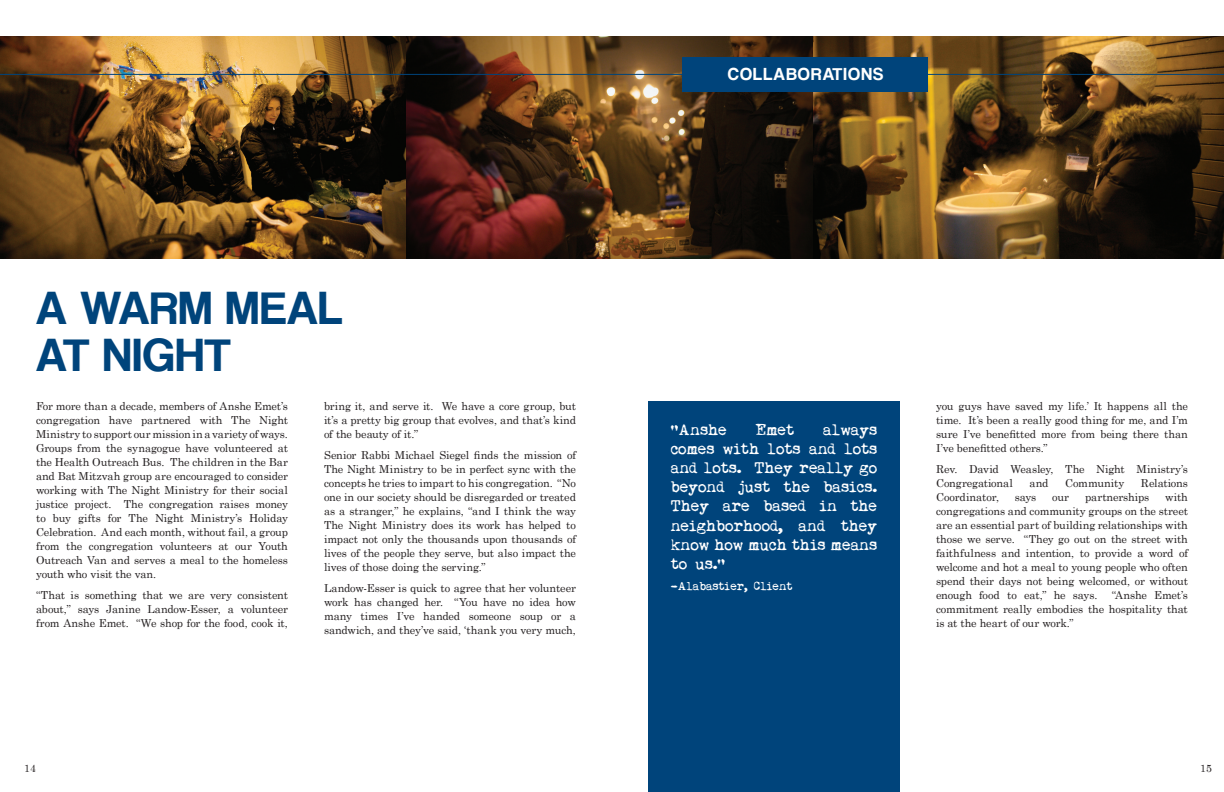
<style>
.page{position:relative;width:1224px;height:792px;background:#fff}
.page>*{position:absolute;margin:0;border:0;box-sizing:border-box;transform-origin:0 0}
.t1{font:48px "Coolvetica Rg";color:#00447b}
.t2{font:18px "Coolvetica Rg";letter-spacing:.07em;color:#fff}
.t3{font:16px/19.2px "My Underwood";color:#fff;text-align:justify}
.t4{font:12px "My Underwood";color:#fff}
.t5{font:11px/14px "Century Schoolbook";letter-spacing:-.015em;color:#231f20;text-align:justify}
.t6{font:10.5px "Century Schoolbook";color:#231f20}
</style>
<div class="page">
<img style="left:0;top:36px;width:814px;height:223px">
<img style="left:814px;top:36px;width:410px;height:223px">
<hr style="left:0;top:74px;width:1224px;height:1px;background:#00447b">
<div style="left:682px;top:57px;width:246px;height:35px;background:#00447b"></div>
<div style="left:648px;top:401px;width:252px;height:391px;background:#00447b"></div>
<h1 class="t1" style="left:36px;top:280px;width:79px">A WARM</h1>
<h1 class="t1" style="left:226px;top:280px;width:30px">MEAL</h1>
<h1 class="t1" style="left:36px;top:327px;width:94px">AT NIGHT</h1>
<p class="t5" style="left:36px;top:398px;width:254px">For more than a decade, members of Anshe Emet’s congregation have partnered with The Night Ministry to support our mission in a variety of ways.<br>Groups from the synagogue have volunteered at the Health Outreach Bus. The children in the Bar and Bat Mitzvah group are encouraged to consider working with The Night Ministry for their social justice project. The congregation raises money to buy gifts for The Night Ministry’s Holiday Celebration. And each month, without fail, a group from the congregation volunteers at our Youth Outreach Van and serves a meal to the homeless youth who visit the van.</p>
<p class="t5" style="left:36px;top:587px;width:253px">“That is something that we are very consistent about,” says Janine Landow-Esser, a volunteer from Anshe Emet. “We shop for the food, cook it,</p>
<p class="t5" style="left:324px;top:398px;width:253px">bring it, and serve it. We have a core group, but it’s a pretty big group that evolves, and that’s kind of the beauty of it.”</p>
<p class="t5" style="left:324px;top:447px;width:254px">Senior Rabbi Michael Siegel finds the mission of The Night Ministry to be in perfect sync with the concepts he tries to impart to his congregation. “No one in our society should be disregarded or treated as a stranger,” he explains, “and I think the way The Night Ministry does its work has helped to impact not only the thousands upon thousands of lives of the people they serve, but also impact the lives of those doing the serving.”</p>
<p class="t5" style="left:324px;top:580px;width:253px">Landow-Esser is quick to agree that her volunteer work has changed her. “You have no idea how many times I’ve handed someone soup or a sandwich, and they’ve said, ‘thank you very much,</p>
<h2 class="t2" style="left:728px;top:64px;width:157px">COLLABORATIONS</h2>
<h3 class="t3" style="left:671px;top:420px;width:57px">“Anshe</h3>
<h3 class="t3" style="left:756px;top:420px;width:40px">Emet</h3>
<h3 class="t3" style="left:671px;top:420px;width:208px;text-indent:152px">always comes with lots and lots and lots. They really go beyond just the basics.<br>They are based in the neighborhood, and they know how much this means to us.“</h3>
<p class="t4" style="left:671px;top:579px;width:123px">-Alabastier, Client</p>
<p class="t5" style="left:936px;top:398px;width:254px">you guys have saved my life.’ It happens all the time. It’s been a really good thing for me, and I’m sure I’ve benefitted more from being there than I’ve benefitted others.”</p>
<p class="t5" style="left:936px;top:461px;width:254px">Rev. David Weasley, The Night Ministry’s<br>Congregational</p>
<p class="t5" style="left:1030px;top:475px;width:20px">and</p>
<p class="t5" style="left:1065px;top:475px;width:61px">Community</p>
<p class="t5" style="left:1141px;top:475px;width:49px">Relations</p>
<p class="t5" style="left:936px;top:489px;width:65px">Coordinator,</p>
<p class="t5" style="left:1015px;top:489px;width:23px">says</p>
<p class="t5" style="left:1052px;top:489px;width:18px">our</p>
<p class="t5" style="left:1085px;top:489px;width:66px">partnerships</p>
<p class="t5" style="left:936px;top:489px;width:254px;text-indent:229px">with congregations and community groups on the street are an essential part of building relationships with those we serve. “They go out on the street with faithfulness and intention, to provide a word of welcome and hot a meal to young people who often spend their days not being welcomed, or without enough food to eat,” he says.</p>
<p class="t5" style="left:936px;top:587px;width:253px;text-indent:176px">“Anshe Emet’s commitment really embodies the hospitality that is at the heart of our work.”</p>
<p class="t6" style="left:24px;top:759px;width:13px">14</p>
<p class="t6" style="left:1200px;top:759px;width:13px">15</p>
</div>
